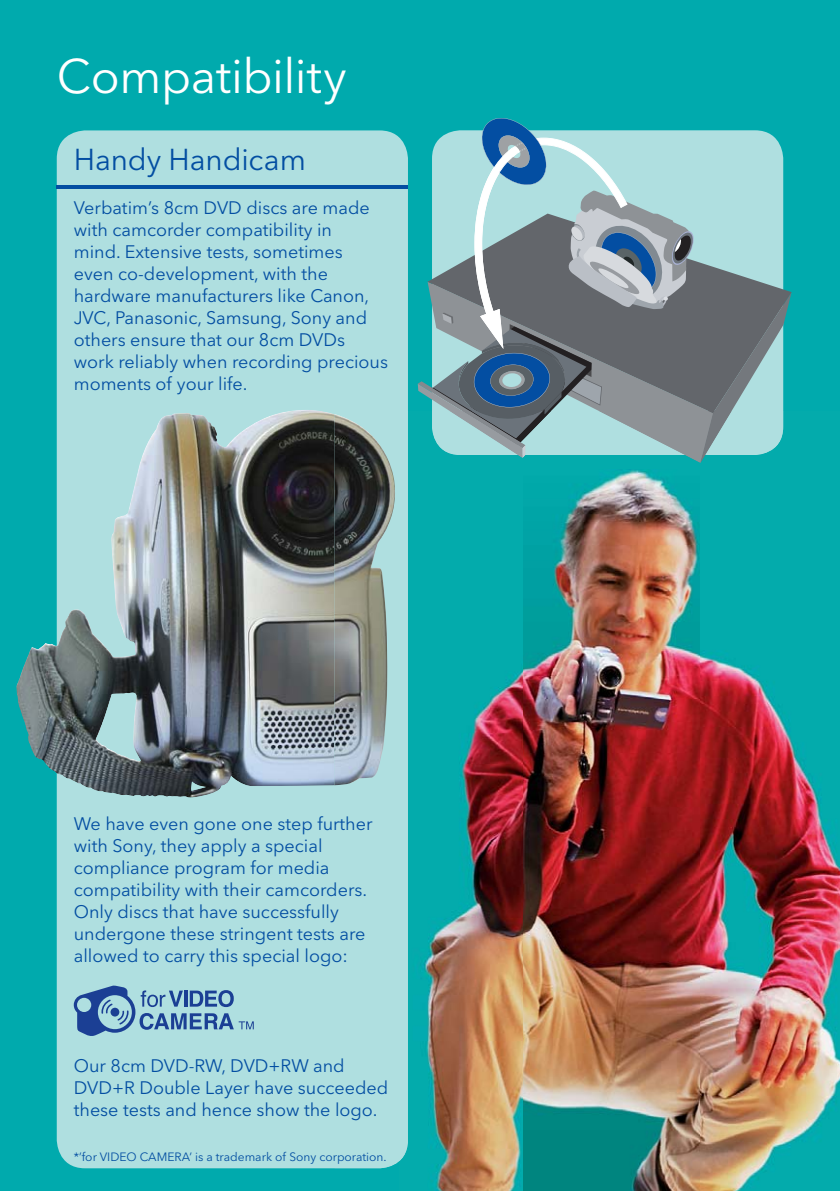
<style>
.page{position:relative;width:840px;height:1191px;background:#fff}
.page>*{position:absolute;margin:0;border:0;box-sizing:border-box;transform-origin:0 0}
.t1{font:48px "Avenir Next LT Pro";letter-spacing:-.01em;color:#fff}
.t2{font:30px "Avenir Next LT Pro";letter-spacing:-.005em;color:#034ea2}
.t3{font:18px/22px "Avenir Next LT Pro";color:#034ea2}
.t4{font:12px "Avenir Next LT Pro";color:#034ea2}
</style>
<div class="page">
<div style="left:0;top:0;width:839px;height:1191px;background:#00aaad"></div>
<svg style="left:57px;top:130px;width:351px;height:1038px;background:#9fc6c7"></svg>
<div style="left:432px;top:130px;width:350px;height:325px;background:#afdfe0;border-radius:28px"></div>
<img style="left:16px;top:413px;width:174px;height:384px">
<svg style="left:74px;top:985px;width:179px;height:51px;background:#7fabc7"></svg>
<svg style="left:694px;top:213px;width:97px;height:198px"></svg>
<hr style="left:57px;top:185px;width:351px;height:3px;background:#034ea2">
<img style="left:424px;top:670px;width:99px;height:521px">
<img style="left:699px;top:524px;width:140px;height:667px">
<img style="left:334px;top:1168px;width:48px;height:1px">
<div style="left:334px;top:411px;width:74px;height:757px;background:#afdfe0"></div>
<img style="left:334px;top:414px;width:63px;height:371px">
<img style="left:691px;top:411px;width:9px;height:52px">
<svg style="left:700px;top:292px;width:91px;height:171px"></svg>
<svg style="left:417px;top:118px;width:277px;height:340px"></svg>
<img style="left:476px;top:411px;width:65px;height:8px">
<img style="left:523px;top:470px;width:176px;height:721px">
<p class="t1" style="left:57px;top:57px;width:291px">Compatibility</p>
<p class="t2" style="left:74px;top:148px;width:233px">Handy Handicam</p>
<p class="t3" style="left:74px;top:198px;width:315px">Verbatim’s 8cm DVD discs are made with camcorder compatibility in<br>mind. Extensive tests, sometimes<br>even co-development, with the hardware manufacturers like Canon,<br>JVC, Panasonic, Samsung, Sony and others ensure that our 8cm DVDs work reliably when recording precious moments of your life.</p>
<p class="t3" style="left:74px;top:814px;width:300px">We have even gone one step further with Sony, they apply a special compliance program for media compatibility with their camcorders.<br>Only discs that have successfully undergone these stringent tests are allowed to carry this special logo:</p>
<p class="t3" style="left:74px;top:1056px;width:316px">Our 8cm DVD-RW, DVD+RW and<br>DVD+R Double Layer have succeeded these tests and hence show the logo.</p>
<p class="t4" style="left:74px;top:1151px;width:314px">*’for VIDEO CAMERA’ is a trademark of Sony corporation.</p>
</div>
